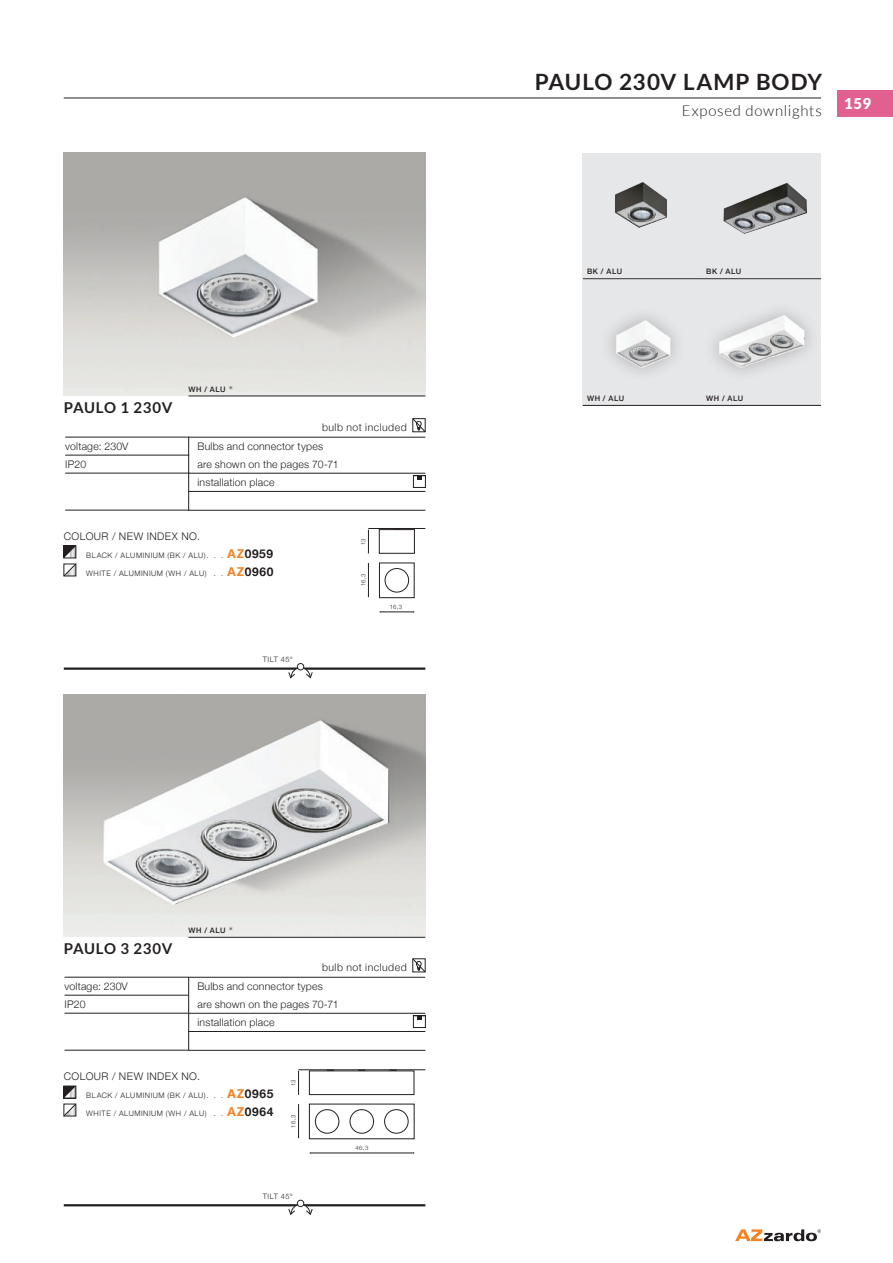
<style>
.page{position:relative;width:893px;height:1263px;background:#fff}
.page>*{position:absolute;margin:0;border:0;box-sizing:border-box;transform-origin:0 0}
.t1{font:700 22.5px "Lato";letter-spacing:.04em;color:#231f20}
.t2{font:700 15px "Lato";letter-spacing:.035em;color:#231f20}
.t3{font:300 15px "Lato";letter-spacing:.05em;color:#231f20}
.t4{font:900 15px "Lato";color:#fff}
.t5{font:700 12px "Helvetica Neue";letter-spacing:.055em;color:#231f20}
.t6{font:300 10.5px/18px "Helvetica Neue";letter-spacing:.02em;color:#231f20}
.t7{font:300 10.5px "Helvetica Neue";letter-spacing:.045em;color:#231f20}
.t8{font:300 7.5px "Helvetica Neue";letter-spacing:.07em;color:#231f20}
.t9{font:500 7.5px "Helvetica Neue";letter-spacing:.075em;color:#231f20}
.t10{font:300 6px "Helvetica Neue";letter-spacing:.015em;color:#231f20}
.s1{font-family:"Lato";font-weight:300;font-size:12.3px}
.s2{font-family:"Lato";font-weight:900;font-size:12px;color:#f58124}
.s3{font-weight:700;font-size:12px}
.s4{font-family:"Lato";font-weight:900;color:#f58124}
</style>
<div class="page">
<hr style="left:64px;top:98px;width:757px;height:1px;background:#231f20">
<div style="left:838px;top:90px;width:55px;height:26px;background:#e1608f"></div>
<img style="left:64px;top:153px;width:361px;height:243px">
<img style="left:64px;top:694px;width:361px;height:243px">
<svg style="left:735px;top:1229px;width:86px;height:12px"></svg>
<hr style="left:64px;top:667px;width:361px;height:3px;background:#231f20">
<hr style="left:64px;top:1204px;width:361px;height:2px;background:#231f20">
<hr style="left:188px;top:396px;width:237px;height:1px;background:#231f20">
<hr style="left:188px;top:937px;width:237px;height:1px;background:#231f20">
<hr style="left:188px;top:437px;width:237px;height:1px;background:#231f20">
<hr style="left:188px;top:977px;width:237px;height:1px;background:#231f20">
<hr style="left:188px;top:473px;width:237px;height:1px;background:#231f20">
<hr style="left:188px;top:491px;width:237px;height:1px;background:#231f20">
<hr style="left:188px;top:510px;width:237px;height:1px;background:#231f20">
<hr style="left:188px;top:437px;width:1px;height:73px;background:#231f20">
<div style="left:413px;top:475px;width:12px;height:12px;background:#fff;border:1px solid #231f20"></div>
<svg style="left:413px;top:475px;width:12px;height:4px"></svg>
<hr style="left:188px;top:1013px;width:237px;height:1px;background:#231f20">
<hr style="left:188px;top:1031px;width:237px;height:1px;background:#231f20">
<hr style="left:188px;top:1050px;width:237px;height:1px;background:#231f20">
<hr style="left:188px;top:977px;width:1px;height:73px;background:#231f20">
<div style="left:413px;top:1015px;width:12px;height:12px;background:#fff;border:1px solid #231f20"></div>
<svg style="left:413px;top:1015px;width:12px;height:4px"></svg>
<div style="left:297px;top:663px;width:7px;height:7px;border:1px solid #231f20;border-radius:50%"></div>
<svg style="left:288px;top:667px;width:25px;height:12px"></svg>
<div style="left:297px;top:1200px;width:7px;height:7px;border:1px solid #231f20;border-radius:50%"></div>
<svg style="left:288px;top:1203px;width:25px;height:12px"></svg>
<svg style="left:66px;top:548px;width:8px;height:8px"></svg>
<div style="left:64px;top:546px;width:12px;height:12px;border:1px solid #231f20"></div>
<svg style="left:64px;top:564px;width:12px;height:12px"></svg>
<svg style="left:66px;top:1088px;width:8px;height:8px"></svg>
<div style="left:64px;top:1086px;width:12px;height:12px;border:1px solid #231f20"></div>
<svg style="left:64px;top:1104px;width:12px;height:12px"></svg>
<div style="left:379px;top:529px;width:36px;height:25px;border:1px solid #231f20"></div>
<div style="left:385px;top:568px;width:24px;height:24px;border:1px solid #231f20;border-radius:50%"></div>
<hr style="left:368px;top:528px;width:57px;height:1px;background:#231f20">
<hr style="left:380px;top:612px;width:34px;height:1px;background:#231f20">
<svg style="left:368px;top:530px;width:1px;height:23px"></svg>
<hr style="left:368px;top:564px;width:1px;height:33px;background:#231f20">
<div style="left:379px;top:563px;width:35px;height:35px;border:1px solid #231f20"></div>
<div style="left:309px;top:1070px;width:105px;height:25px;border:1px solid #231f20"></div>
<hr style="left:298px;top:1069px;width:127px;height:1px;background:#231f20">
<hr style="left:310px;top:1153px;width:104px;height:1px;background:#231f20">
<svg style="left:298px;top:1071px;width:1px;height:24px"></svg>
<hr style="left:298px;top:1105px;width:1px;height:33px;background:#231f20">
<svg style="left:327px;top:1069px;width:7px;height:2px"></svg>
<svg style="left:358px;top:1069px;width:7px;height:2px"></svg>
<svg style="left:389px;top:1069px;width:8px;height:2px"></svg>
<svg style="left:309px;top:1103px;width:106px;height:36px"></svg>
<svg style="left:412px;top:418px;width:13px;height:14px"></svg>
<svg style="left:412px;top:958px;width:13px;height:14px"></svg>
<div style="left:702px;top:153px;width:119px;height:126px;background:#e6e7e9"></div>
<img style="left:723px;top:183px;width:84px;height:51px">
<hr style="left:702px;top:278px;width:119px;height:1px;background:#231f20">
<div style="left:583px;top:153px;width:119px;height:126px;background:#e6e7e9"></div>
<img style="left:615px;top:182px;width:52px;height:46px">
<hr style="left:583px;top:278px;width:119px;height:1px;background:#231f20">
<div style="left:702px;top:280px;width:119px;height:125px;background:#e6e7e9"></div>
<img style="left:713px;top:311px;width:98px;height:62px">
<hr style="left:702px;top:405px;width:119px;height:1px;background:#231f20">
<div style="left:583px;top:280px;width:119px;height:125px;background:#e6e7e9"></div>
<img style="left:611px;top:316px;width:63px;height:53px">
<hr style="left:583px;top:405px;width:119px;height:1px;background:#231f20">
<hr style="left:65px;top:437px;width:124px;height:1px;background:#231f20">
<hr style="left:65px;top:455px;width:124px;height:1px;background:#231f20">
<hr style="left:65px;top:473px;width:124px;height:1px;background:#231f20">
<hr style="left:65px;top:510px;width:124px;height:1px;background:#231f20">
<hr style="left:65px;top:977px;width:124px;height:1px;background:#231f20">
<hr style="left:65px;top:995px;width:124px;height:1px;background:#231f20">
<hr style="left:65px;top:1013px;width:124px;height:1px;background:#231f20">
<hr style="left:65px;top:1050px;width:124px;height:1px;background:#231f20">
<h2 class="t2" style="left:64px;top:399px;width:110px">PAULO 1 230V</h2>
<p class="t6" style="left:65px;top:436px;width:65px">voltage: 230V<br>IP20</p>
<p class="t9" style="left:188px;top:383px;width:47px">WH / ALU <span class="s1">*</span></p>
<p class="t7" style="left:322px;top:419px;width:86px">bulb not included</p>
<p class="t6" style="left:197px;top:436px;width:143px">Bulbs and connector types are shown on the pages 70-71</p>
<p class="t6" style="left:197px;top:472px;width:79px">installation place</p>
<p class="t7" style="left:64px;top:528px;width:138px">COLOUR / NEW INDEX NO.</p>
<p class="t8" style="left:86px;top:549px;width:188px">BLACK / ALUMINIUM (BK / ALU) . . . <span class="s2">AZ</span> <span class="s3">0959</span></p>
<p class="t8" style="left:86px;top:567px;width:126px">WHITE / ALUMINIUM (WH / ALU) ..</p>
<p class="t5" style="left:227px;top:562px;width:48px"><span class="s4">AZ</span> 0960</p>
<p class="t8" style="left:263px;top:653px;width:32px">TILT 45°</p>
<p class="t10" style="left:358px;top:545px;width:8px;rotate:-90deg">13</p>
<p class="t10" style="left:358px;top:586px;width:14px;rotate:-90deg">16,3</p>
<p class="t10" style="left:390px;top:602px;width:14px">16,3</p>
<h2 class="t2" style="left:64px;top:940px;width:110px">PAULO 3 230V</h2>
<p class="t9" style="left:188px;top:924px;width:47px">WH / ALU <span class="s1">*</span></p>
<p class="t7" style="left:322px;top:959px;width:86px">bulb not included</p>
<p class="t6" style="left:65px;top:976px;width:65px">voltage: 230V<br>IP20</p>
<p class="t6" style="left:197px;top:976px;width:143px">Bulbs and connector types are shown on the pages 70-71</p>
<p class="t6" style="left:197px;top:1012px;width:79px">installation place</p>
<p class="t7" style="left:64px;top:1068px;width:138px">COLOUR / NEW INDEX NO.</p>
<p class="t8" style="left:86px;top:1089px;width:189px">BLACK / ALUMINIUM (BK / ALU) . . . <span class="s2">AZ</span> <span class="s3">0965</span></p>
<p class="t8" style="left:86px;top:1107px;width:126px">WHITE / ALUMINIUM (WH / ALU) ..</p>
<p class="t5" style="left:227px;top:1102px;width:48px"><span class="s4">AZ</span> 0964</p>
<p class="t10" style="left:289px;top:1086px;width:8px;rotate:-90deg">13</p>
<p class="t10" style="left:289px;top:1127px;width:14px;rotate:-90deg">16,3</p>
<p class="t8" style="left:263px;top:1190px;width:32px">TILT 45°</p>
<p class="t10" style="left:356px;top:1143px;width:14px">46,3</p>
<h1 class="t1" style="left:535px;top:69px;width:289px">PAULO 230V LAMP BODY</h1>
<h2 class="t3" style="left:682px;top:103px;width:142px">Exposed downlights</h2>
<h2 class="t4" style="left:844px;top:94px;width:28px">159</h2>
<p class="t9" style="left:587px;top:266px;width:37px">BK / ALU</p>
<p class="t9" style="left:706px;top:266px;width:37px">BK / ALU</p>
<p class="t9" style="left:587px;top:392px;width:39px">WH / ALU</p>
<p class="t9" style="left:706px;top:392px;width:39px">WH / ALU</p>
</div>
